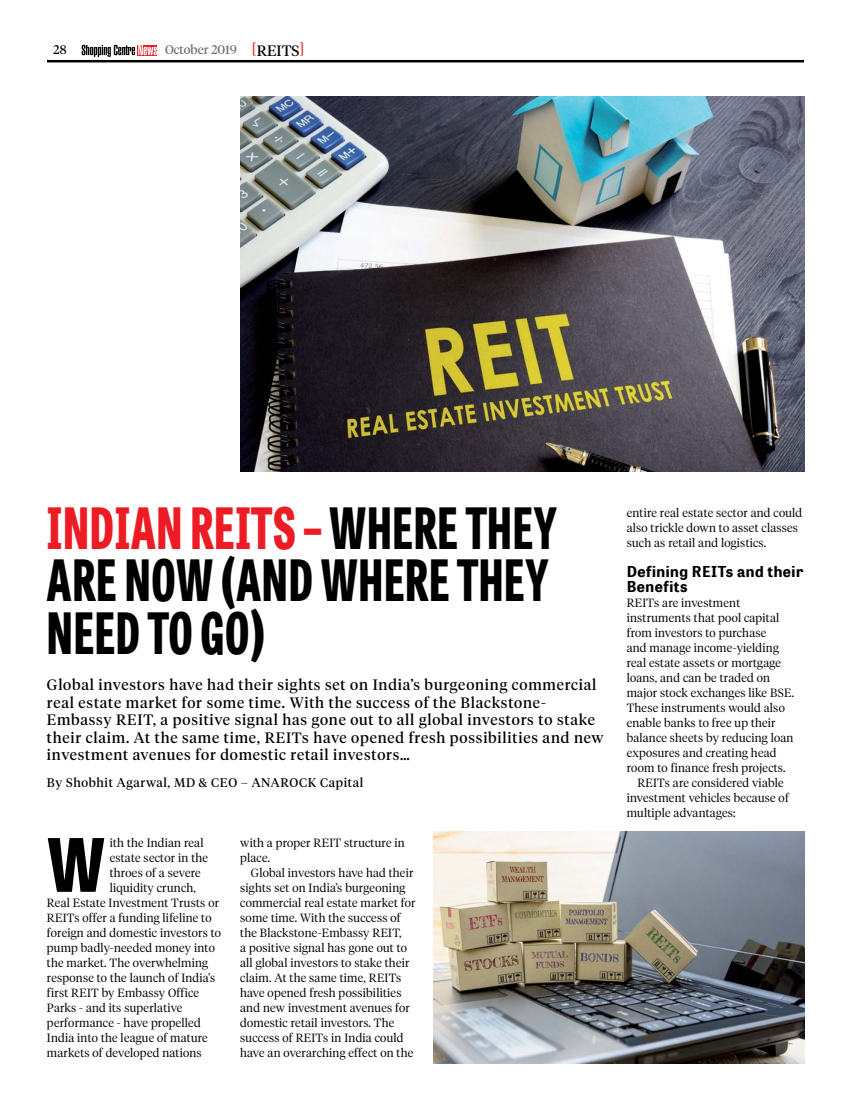
<style>
.page{position:relative;width:851px;height:1117px;background:#fff}
.page>*{position:absolute;margin:0;border:0;box-sizing:border-box;transform-origin:0 0}
.t1{font:800 73.12px "Tablet Gothic Condensed W02";color:#000}
.t2{font:800 56.62px/52.5px "Tablet Gothic Condensed W02";letter-spacing:.015em;color:#000;scale:.83 1}
.t3{font:15px/17.5px "Tiempos Headline";letter-spacing:.05em;color:#000}
.t4{font:700 15px/15px "Tablet Gothic W02";letter-spacing:.035em;color:#000}
.t5{font:12.5px "Tiempos Headline";letter-spacing:.05em;color:#000}
.t6{font:12.5px "Tiempos Headline";color:#6d6e71}
.t7{font:300 11.88px/15px "Tiempos Headline";letter-spacing:.02em;color:#000}
.s1{font-size:15px;color:#ed1c24}
.s2{font-size:15px;color:#000}
.s3{color:#ed1c24}
</style>
<div class="page">
<hr style="left:47px;top:60px;width:756px;height:2px;background:#000">
<svg style="left:82px;top:45px;width:75px;height:12px"></svg>
<img style="left:240px;top:96px;width:563px;height:375px">
<img style="left:433px;top:831px;width:370px;height:232px">
<p class="t5" style="left:53px;top:44px;width:15px">28</p>
<p class="t6" style="left:165px;top:44px;width:141px">October 2019 <span class="s1">[</span><span class="s2">REITS</span><span class="s1">]</span></p>
<h2 class="t2" style="left:47px;top:498px;width:616px"><span class="s3">INDIAN REITS –</span> WHERE THEY<br>ARE NOW (AND WHERE THEY<br>NEED TO GO)</h2>
<p class="t3" style="left:47px;top:677px;width:558px">Global investors have had their sights set on India’s burgeoning commercial real estate market for some time. With the success of the Blackstone-Embassy REIT, a positive signal has gone out to all global investors to stake their claim. At the same time, REITs have opened fresh possibilities and new investment avenues for domestic retail investors…</p>
<p class="t5" style="left:47px;top:776px;width:318px">By Shobhit Agarwal, MD &amp; CEO – ANAROCK Capital</p>
<h1 class="t1" style="left:47px;top:808px;width:59px">W</h1>
<p class="t7" style="left:110px;top:835px;width:95px">ith the Indian real</p>
<p class="t7" style="left:110px;top:850px;width:100px">estate sector in the</p>
<p class="t7" style="left:110px;top:865px;width:92px">throes of a severe</p>
<p class="t7" style="left:110px;top:880px;width:88px">liquidity crunch,</p>
<p class="t7" style="left:47px;top:895px;width:173px">Real Estate Investment Trusts or</p>
<p class="t7" style="left:47px;top:910px;width:166px">REITs offer a funding lifeline to</p>
<p class="t7" style="left:47px;top:925px;width:176px">foreign and domestic investors to</p>
<p class="t7" style="left:47px;top:940px;width:169px">pump badly-needed money into</p>
<p class="t7" style="left:47px;top:955px;width:162px">the market. The overwhelming</p>
<p class="t7" style="left:47px;top:970px;width:170px">response to the launch of India’s</p>
<p class="t7" style="left:47px;top:985px;width:153px">first REIT by Embassy Office</p>
<p class="t7" style="left:47px;top:1000px;width:137px">Parks - and its superlative</p>
<p class="t7" style="left:47px;top:1015px;width:155px">performance - have propelled</p>
<p class="t7" style="left:47px;top:1030px;width:162px">India into the league of mature</p>
<p class="t7" style="left:47px;top:1045px;width:156px">markets of developed nations</p>
<p class="t7" style="left:240px;top:835px;width:166px">with a proper REIT structure in place.</p>
<p class="t7" style="left:240px;top:865px;width:177px;text-indent:11px">Global investors have had their sights set on India’s burgeoning commercial real estate market for some time. With the success of the Blackstone-Embassy REIT,<br>a positive signal has gone out to all global investors to stake their claim. At the same time, REITs have opened fresh possibilities and new investment avenues for domestic retail investors. The success of REITs in India could have an overarching effect on the</p>
<p class="t7" style="left:626px;top:505px;width:177px">entire real estate sector and could also trickle down to asset classes such as retail and logistics.</p>
<p class="t4" style="left:626px;top:563px;width:178px">Defining REITs and their<br>Benefits</p>
<p class="t7" style="left:626px;top:595px;width:115px">REITs are investment</p>
<p class="t7" style="left:626px;top:610px;width:154px">instruments that pool capital</p>
<p class="t7" style="left:626px;top:625px;width:141px">from investors to purchase</p>
<p class="t7" style="left:626px;top:640px;width:154px">and manage income-yielding</p>
<p class="t7" style="left:626px;top:655px;width:156px">real estate assets or mortgage</p>
<p class="t7" style="left:626px;top:670px;width:145px">loans, and can be traded on</p>
<p class="t7" style="left:626px;top:685px;width:169px">major stock exchanges like BSE.</p>
<p class="t7" style="left:626px;top:700px;width:159px">These instruments would also</p>
<p class="t7" style="left:626px;top:715px;width:150px">enable banks to free up their</p>
<p class="t7" style="left:626px;top:730px;width:168px">balance sheets by reducing loan</p>
<p class="t7" style="left:626px;top:745px;width:151px">exposures and creating head</p>
<p class="t7" style="left:626px;top:760px;width:160px">room to finance fresh projects.</p>
<p class="t7" style="left:637px;top:775px;width:148px">REITs are considered viable</p>
<p class="t7" style="left:626px;top:790px;width:163px">investment vehicles because of</p>
<p class="t7" style="left:626px;top:805px;width:110px">multiple advantages:</p>
</div>
